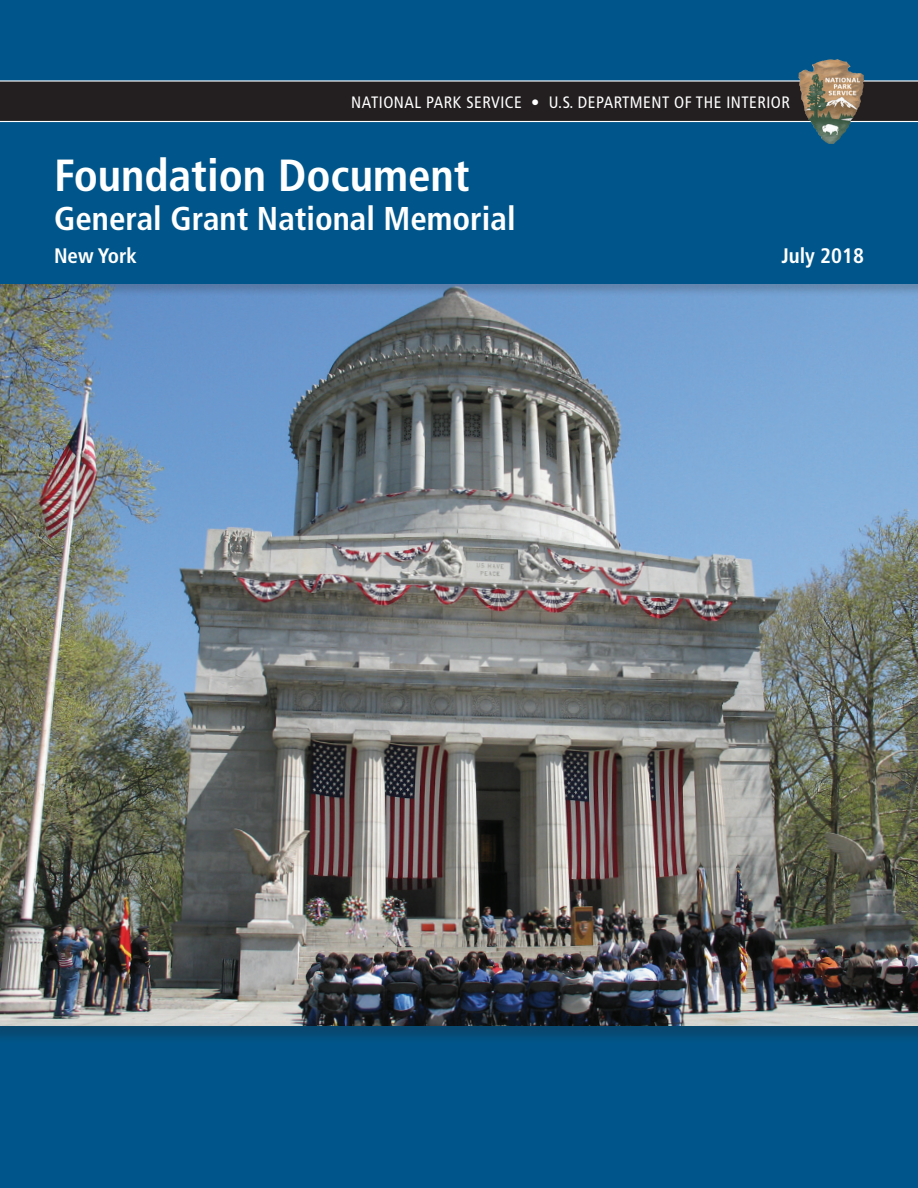
<style>
.page{position:relative;width:918px;height:1188px;background:#fff}
.page>*{position:absolute;margin:0;border:0;box-sizing:border-box;transform-origin:0 0}
.Cover_Overview_Title{font:700 condensed 45px "Frutiger LT Std";color:#fff}
.Cover_Park_Name{font:700 condensed 33px "Frutiger LT Std";color:#fff}
.Cover_State{font:700 condensed 21px "Frutiger LT Std";color:#fff}
.NPS_USDOI_logo_line{font:condensed 16.5px "Frutiger LT Std";letter-spacing:.03em;color:#fff}
</style>
<div class="page">
<div style="left:0;top:1026px;width:918px;height:162px;background:#00568a"></div>
<div style="left:0;top:0;width:918px;height:284px;background:#00568a"></div>
<svg style="left:0;top:80px;width:918px;height:42px;background:#302c2d"></svg>
<img style="left:799px;top:59px;width:47px;height:85px">
<div style="left:0;top:286px;width:918px;height:758px;background:#231f20;opacity:.25"></div>
<img style="left:0;top:297px;width:918px;height:729px">
<div style="left:0;top:273px;width:918px;height:24px;background:#231f20;opacity:.25"></div>
<div style="left:0;top:274px;width:918px;height:10px;background:#00568a"></div>
<p class="NPS_USDOI_logo_line" style="left:351px;top:93px;width:440px">NATIONAL PARK SERVICE • U.S. DEPARTMENT OF THE INTERIOR</p>
<p class="Cover_Overview_Title" style="left:54px;top:149px;width:417px">Foundation Document</p>
<p class="Cover_Park_Name" style="left:54px;top:199px;width:463px">General Grant National Memorial</p>
<p class="Cover_State" style="left:54px;top:244px;width:84px">New York</p>
<p class="Cover_State" style="left:782px;top:244px;width:84px">July 2018</p>
</div>
